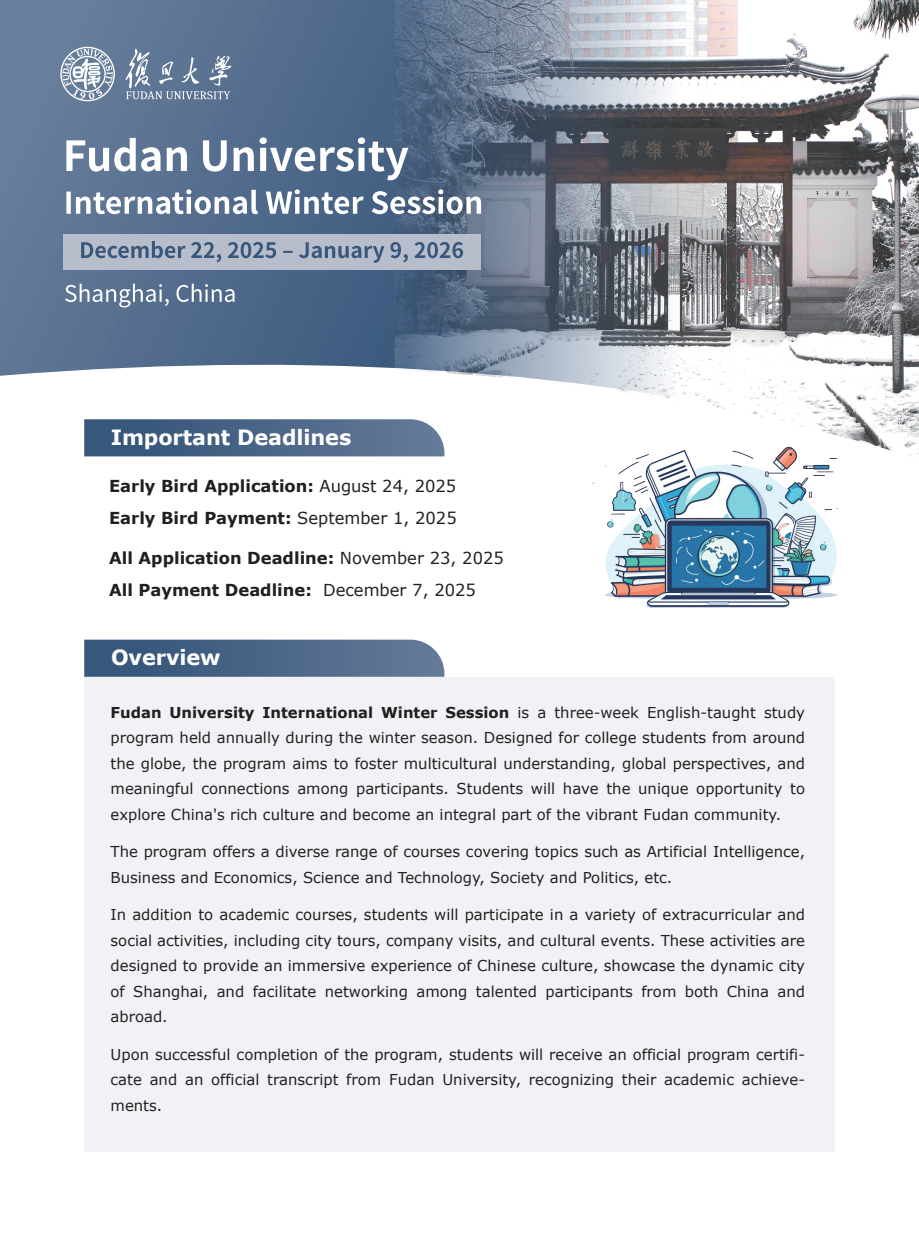
<style>
.page{position:relative;width:919px;height:1238px;background:#fff}
.page>*{position:absolute;margin:0;border:0;box-sizing:border-box;transform-origin:0 0}
.t1{font:700 21px "Verdana";letter-spacing:-.005em;color:#fff}
.t2{font:700 16.5px/31.5px "Verdana";color:#231f20}
.t3{font:15px/25.5px "Verdana";color:#231f20;text-align:justify}
.s1{font-weight:400}
.s2{font-weight:700}
</style>
<div class="page">
<div style="left:84px;top:676px;width:750px;height:475px;background:#f1f2f5"></div>
<svg style="left:0;top:0;width:394px;height:376px;background:#5b7393"></svg>
<img style="left:394px;top:0;width:524px;height:457px">
<svg style="left:125px;top:49px;width:106px;height:50px;background:#788ba6"></svg>
<svg style="left:60px;top:47px;width:55px;height:54px"></svg>
<svg style="left:66px;top:137px;width:342px;height:43px"></svg>
<svg style="left:66px;top:189px;width:415px;height:25px"></svg>
<div style="left:63px;top:234px;width:418px;height:36px;background:#b8bdcb"></div>
<svg style="left:81px;top:241px;width:382px;height:22px"></svg>
<svg style="left:65px;top:284px;width:169px;height:23px;background:#788ca6"></svg>
<svg style="left:84px;top:419px;width:360px;height:37px;background:#4e698a"></svg>
<svg style="left:84px;top:639px;width:360px;height:37px;background:#506a8c"></svg>
<img style="left:579px;top:385px;width:280px;height:223px">
<h1 class="t1" style="left:111px;top:422px;width:242px">Important Deadlines</h1>
<p class="t2" style="left:109px;top:470px;width:349px">Early Bird Application: <span class="s1">August 24, 2025<br></span>Early Bird Payment: <span class="s1">September 1, 2025</span></p>
<p class="t2" style="left:109px;top:542px;width:396px">All Application Deadline: <span class="s1">November 23, 2025<br></span>All Payment Deadline: <span class="s1">December 7, 2025</span></p>
<h1 class="t1" style="left:111px;top:642px;width:111px">Overview</h1>
<p class="t3" style="left:111px;top:699px;width:696px"><span class="s2">Fudan University International Winter Session</span> is a three-week English-taught study program held annually during the winter season. Designed for college students from around the globe, the program aims to foster multicultural understanding, global perspectives, and meaningful connections among participants. Students will have the unique opportunity to explore China's rich culture and become an integral part of the vibrant Fudan community.</p>
<p class="t3" style="left:111px;top:838px;width:696px">The program offers a diverse range of courses covering topics such as Artificial Intelligence,<br>Business and Economics, Science and Technology, Society and Politics, etc.</p>
<p class="t3" style="left:111px;top:901px;width:696px">In addition to academic courses, students will participate in a variety of extracurricular and social activities, including city tours, company visits, and cultural events. These activities are designed to provide an immersive experience of Chinese culture, showcase the dynamic city of Shanghai, and facilitate networking among talented participants from both China and abroad.</p>
<p class="t3" style="left:111px;top:1041px;width:696px">Upon successful completion of the program, students will receive an official program certifi&shy;cate and an official transcript from Fudan University, recognizing their academic achieve&shy;ments.</p>
</div>
